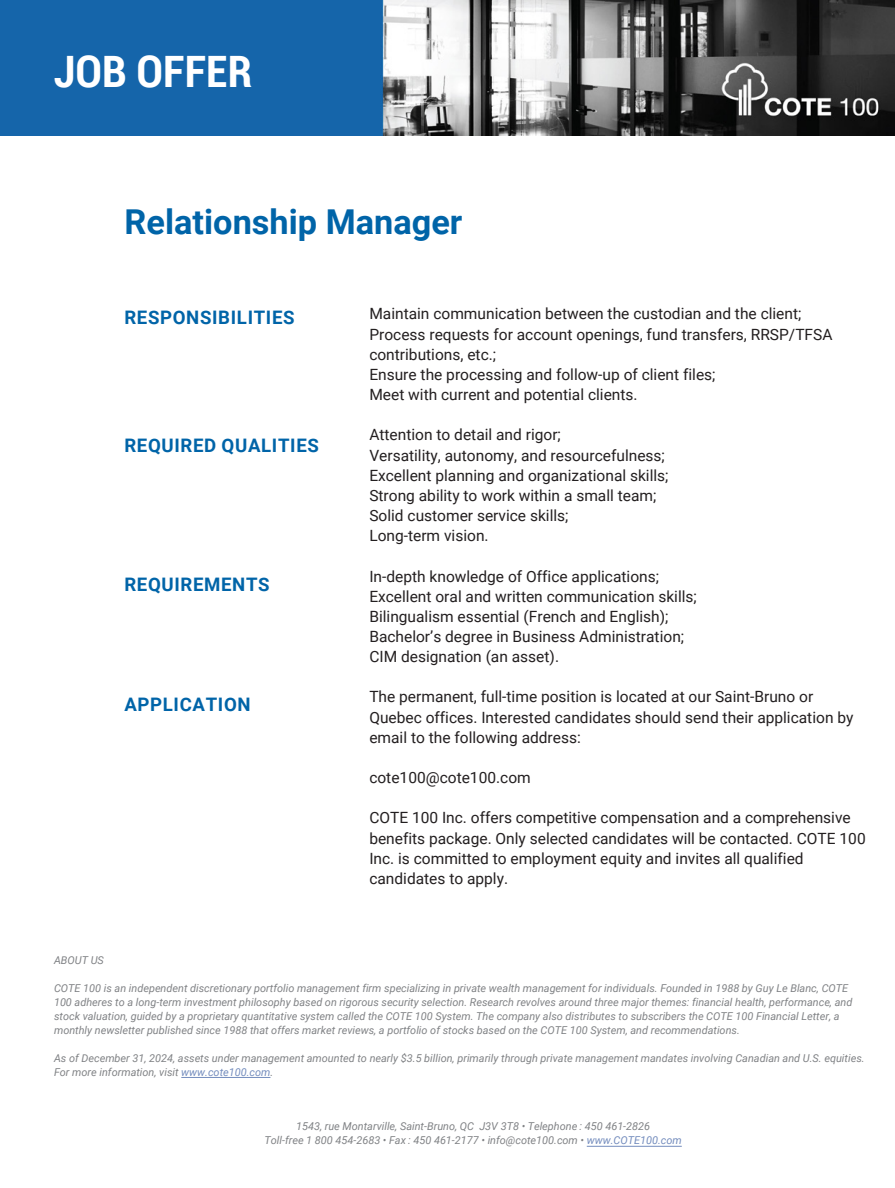
<style>
.page{position:relative;width:895px;height:1188px;background:#fff}
.page>*{position:absolute;margin:0;border:0;box-sizing:border-box;transform-origin:0 0}
.t1{font:700 condensed 44.25px "Roboto";color:#fff}
.t2{font:700 34.35px "Roboto";color:#0064a8}
.t3{font:700 18.6px "Roboto";letter-spacing:.035em;color:#0064a8}
.t4{font:15.45px/20.1px "Roboto";color:#231f20}
.t5{font:italic 10.8px/14px "Roboto";color:#808285}
.s1{color:#738cbd}
</style>
<div class="page">
<img style="left:0;top:0;width:894px;height:136px">
<hr style="left:181px;top:1077px;width:89px;height:1px;background:#738cbd">
<hr style="left:586px;top:1146px;width:95px;height:1px;background:#738cbd">
<p class="t1" style="left:54px;top:47px;width:199px">JOB OFFER</p>
<p class="t2" style="left:125px;top:198px;width:339px">Relationship Manager</p>
<p class="t3" style="left:124px;top:305px;width:172px">RESPONSIBILITIES</p>
<p class="t3" style="left:124px;top:433px;width:196px">REQUIRED QUALITIES</p>
<p class="t3" style="left:124px;top:572px;width:147px">REQUIREMENTS</p>
<p class="t3" style="left:124px;top:691px;width:128px">APPLICATION</p>
<p class="t4" style="left:369px;top:303px;width:464px">Maintain communication between the custodian and the client; Process requests for account openings, fund transfers, RRSP/TFSA contributions, etc.;<br>Ensure the processing and follow-up of client files;<br>Meet with current and potential clients.</p>
<p class="t4" style="left:369px;top:424px;width:300px">Attention to detail and rigor;<br>Versatility, autonomy, and resourcefulness; Excellent planning and organizational skills; Strong ability to work within a small team; Solid customer service skills;<br>Long-term vision.</p>
<p class="t4" style="left:369px;top:565px;width:329px">In-depth knowledge of Office applications; Excellent oral and written communication skills; Bilingualism essential (French and English); Bachelor’s degree in Business Administration; CIM designation (an asset).</p>
<p class="t4" style="left:369px;top:686px;width:485px">The permanent, full-time position is located at our Saint-Bruno or<br>Quebec offices. Interested candidates should send their application by email to the following address:</p>
<p class="t4" style="left:369px;top:767px;width:163px">cote100@cote100.com</p>
<p class="t4" style="left:369px;top:807px;width:497px">COTE 100 Inc. offers competitive compensation and a comprehensive benefits package. Only selected candidates will be contacted. COTE 100<br>Inc. is committed to employment equity and invites all qualified candidates to apply.</p>
<p class="t5" style="left:54px;top:953px;width:51px">ABOUT US</p>
<p class="t5" style="left:54px;top:981px;width:799px">COTE 100 is an independent discretionary portfolio management firm specializing in private wealth management for individuals. Founded in 1988 by Guy Le Blanc, COTE 100 adheres to a long-term investment philosophy based on rigorous security selection. Research revolves around three major themes: financial health, performance, and stock valuation, guided by a proprietary quantitative system called the COTE 100 System. The company also distributes to subscribers the COTE 100 Financial Letter, a monthly newsletter published since 1988 that offers market reviews, a portfolio of stocks based on the COTE 100 System, and recommendations.</p>
<p class="t5" style="left:54px;top:1050px;width:811px">As of December 31, 2024, assets under management amounted to nearly $3.5 billion, primarily through private management mandates involving Canadian and U.S. equities.<br>For more information, visit <span class="s1">www.cote100.com</span>.</p>
<p class="t5" style="left:264px;top:1119px;width:418px;text-align:center">1543, rue Montarville, Saint-Bruno, QC J3V 3T8 • Telephone : 450 461-2826<br>Toll-free 1 800 454-2683 • Fax : 450 461-2177 • info@cote100.com • <span class="s1">www.COTE100.com</span></p>
</div>
